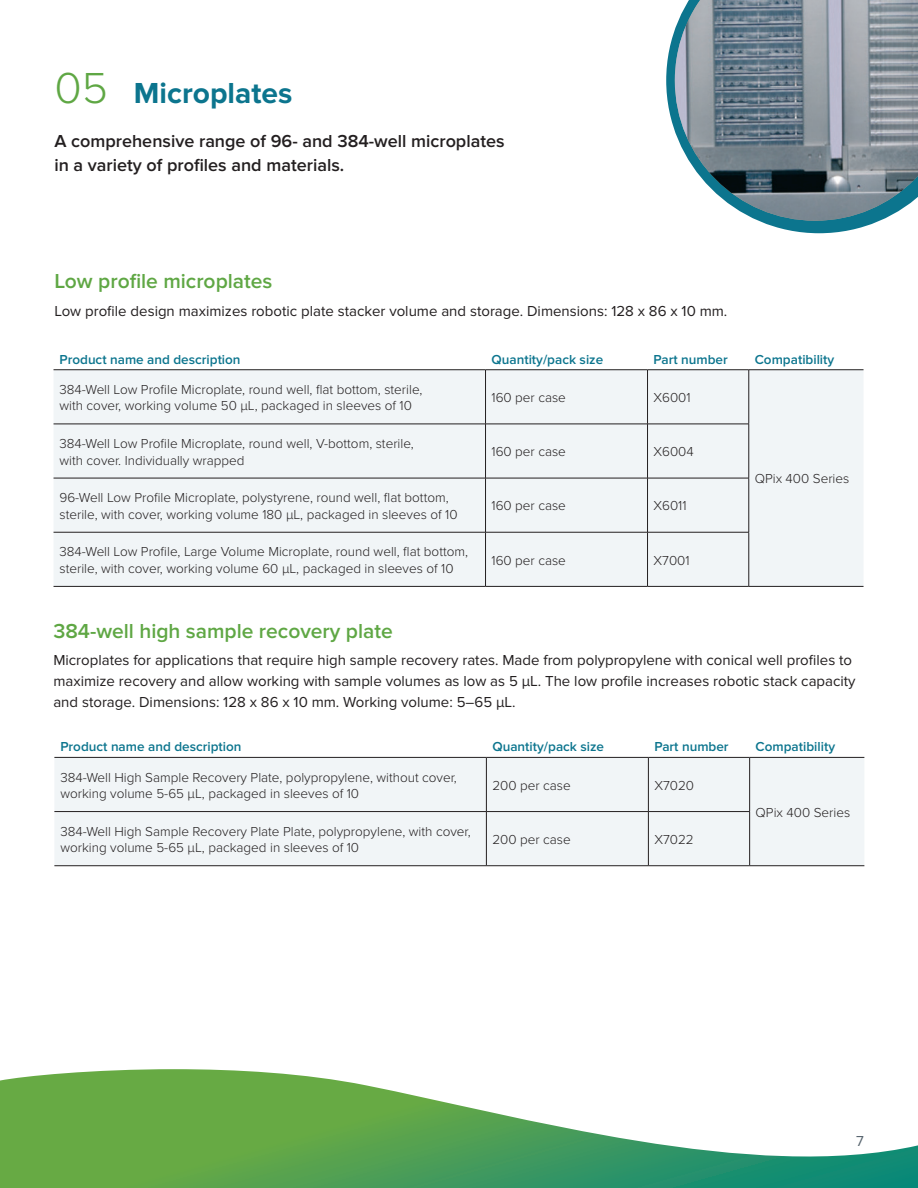
<style>
.page{position:relative;width:918px;height:1188px;background:#fff}
.page>*{position:absolute;margin:0;border:0;box-sizing:border-box;transform-origin:0 0}
.Page_Title{font:700 30px "Proxima Nova";color:#0c758e}
.Sub-Title{font:600 21px "Proxima Nova";color:#5fa744}
.body_copy_large{font:600 18px/24px "Proxima Nova";color:#231f20}
.body_copy_large-2{font:15px/21px "Proxima Nova";color:#231f20}
.t1{font:15px "Proxima Nova";color:#596670}
.Chart_-_left_item{font:300 13.5px/16.5px "Proxima Nova";color:#231f20}
.Chart_-_Blue_Headings{font:600 13.5px "Proxima Nova";color:#0c758e}
.s1{font-weight:300;font-size:45px;color:#5fa744}
</style>
<div class="page">
<div style="left:54px;top:370px;width:810px;height:216px;background:#f1f5f7"></div>
<hr style="left:54px;top:369px;width:432px;height:1px;background:#231f20">
<hr style="left:486px;top:369px;width:162px;height:1px;background:#231f20">
<hr style="left:485px;top:370px;width:1px;height:54px;background:#231f20">
<hr style="left:648px;top:369px;width:101px;height:1px;background:#231f20">
<hr style="left:647px;top:370px;width:1px;height:54px;background:#231f20">
<hr style="left:749px;top:369px;width:115px;height:1px;background:#231f20">
<hr style="left:749px;top:370px;width:1px;height:54px;background:#231f20">
<hr style="left:54px;top:424px;width:432px;height:1px;background:#231f20">
<hr style="left:486px;top:424px;width:162px;height:1px;background:#231f20">
<hr style="left:485px;top:424px;width:1px;height:54px;background:#231f20">
<hr style="left:648px;top:424px;width:101px;height:1px;background:#231f20">
<hr style="left:647px;top:424px;width:1px;height:54px;background:#231f20">
<hr style="left:749px;top:424px;width:1px;height:54px;background:#231f20">
<hr style="left:54px;top:478px;width:432px;height:1px;background:#231f20">
<hr style="left:486px;top:478px;width:162px;height:1px;background:#231f20">
<hr style="left:485px;top:478px;width:1px;height:54px;background:#231f20">
<hr style="left:648px;top:478px;width:101px;height:1px;background:#231f20">
<hr style="left:647px;top:478px;width:1px;height:54px;background:#231f20">
<hr style="left:749px;top:478px;width:1px;height:54px;background:#231f20">
<hr style="left:54px;top:532px;width:432px;height:1px;background:#231f20">
<hr style="left:486px;top:532px;width:162px;height:1px;background:#231f20">
<hr style="left:485px;top:532px;width:1px;height:54px;background:#231f20">
<hr style="left:648px;top:532px;width:101px;height:1px;background:#231f20">
<hr style="left:647px;top:532px;width:1px;height:54px;background:#231f20">
<hr style="left:749px;top:532px;width:1px;height:54px;background:#231f20">
<hr style="left:54px;top:586px;width:432px;height:1px;background:#231f20">
<hr style="left:486px;top:586px;width:162px;height:1px;background:#231f20">
<hr style="left:648px;top:586px;width:101px;height:1px;background:#231f20">
<hr style="left:749px;top:586px;width:115px;height:1px;background:#231f20">
<div style="left:54px;top:758px;width:810px;height:107px;background:#f1f5f7"></div>
<hr style="left:54px;top:757px;width:432px;height:1px;background:#231f20">
<hr style="left:486px;top:757px;width:162px;height:1px;background:#231f20">
<hr style="left:486px;top:758px;width:1px;height:53px;background:#231f20">
<hr style="left:648px;top:757px;width:102px;height:1px;background:#231f20">
<hr style="left:648px;top:758px;width:1px;height:53px;background:#231f20">
<hr style="left:750px;top:757px;width:114px;height:1px;background:#231f20">
<hr style="left:749px;top:758px;width:1px;height:53px;background:#231f20">
<hr style="left:54px;top:811px;width:432px;height:1px;background:#231f20">
<hr style="left:486px;top:811px;width:162px;height:1px;background:#231f20">
<hr style="left:486px;top:812px;width:1px;height:54px;background:#231f20">
<hr style="left:648px;top:811px;width:102px;height:1px;background:#231f20">
<hr style="left:648px;top:812px;width:1px;height:54px;background:#231f20">
<hr style="left:749px;top:812px;width:1px;height:54px;background:#231f20">
<hr style="left:54px;top:865px;width:432px;height:1px;background:#231f20">
<hr style="left:486px;top:865px;width:162px;height:1px;background:#231f20">
<hr style="left:648px;top:865px;width:102px;height:1px;background:#231f20">
<hr style="left:750px;top:865px;width:114px;height:1px;background:#231f20">
<svg style="left:666px;top:29px;width:213px;height:204px"></svg>
<img style="left:675px;top:0;width:243px;height:221px">
<svg style="left:0;top:1069px;width:918px;height:119px"></svg>
<p class="Page_Title" style="left:54px;top:76px;width:240px"><span class="s1">05</span> Microplates</p>
<p class="body_copy_large" style="left:54px;top:129px;width:452px">A comprehensive range of 96- and 384-well microplates in a variety of profiles and materials.</p>
<p class="Sub-Title" style="left:54px;top:269px;width:220px">Low profile microplates</p>
<p class="body_copy_large-2" style="left:54px;top:301px;width:675px">Low profile design maximizes robotic plate stacker volume and storage. Dimensions: 128 x 86 x 10 mm.</p>
<p class="Chart_-_Blue_Headings" style="left:60px;top:351px;width:183px">Product name and description</p>
<p class="Chart_-_Blue_Headings" style="left:492px;top:351px;width:113px">Quantity/pack size</p>
<p class="Chart_-_Blue_Headings" style="left:654px;top:351px;width:76px">Part number</p>
<p class="Chart_-_Blue_Headings" style="left:755px;top:351px;width:81px">Compatibility</p>
<p class="Chart_-_left_item" style="left:60px;top:380px;width:365px">384-Well Low Profile Microplate, round well, flat bottom, sterile,</p>
<p class="Chart_-_left_item" style="left:60px;top:397px;width:354px">with cover, working volume 50 µL, packaged in sleeves of 10</p>
<p class="Chart_-_left_item" style="left:492px;top:389px;width:76px">160 per case</p>
<p class="Chart_-_left_item" style="left:654px;top:389px;width:39px">X6001</p>
<p class="Chart_-_left_item" style="left:60px;top:435px;width:356px">384-Well Low Profile Microplate, round well, V-bottom, sterile,</p>
<p class="Chart_-_left_item" style="left:60px;top:451px;width:187px">with cover. Individually wrapped</p>
<p class="Chart_-_left_item" style="left:60px;top:489px;width:391px">96-Well Low Profile Microplate, polystyrene, round well, flat bottom,</p>
<p class="Chart_-_left_item" style="left:60px;top:505px;width:400px">sterile, with cover, working volume 180 µL, packaged in sleeves of 10</p>
<p class="Chart_-_left_item" style="left:492px;top:443px;width:76px">160 per case</p>
<p class="Chart_-_left_item" style="left:654px;top:443px;width:42px">X6004</p>
<p class="Chart_-_left_item" style="left:492px;top:497px;width:76px">160 per case</p>
<p class="Chart_-_left_item" style="left:654px;top:497px;width:35px">X6011</p>
<p class="Chart_-_left_item" style="left:60px;top:543px;width:410px">384-Well Low Profile, Large Volume Microplate, round well, flat bottom, sterile, with cover, working volume 60 µL, packaged in sleeves of 10</p>
<p class="Chart_-_left_item" style="left:492px;top:551px;width:76px">160 per case</p>
<p class="Chart_-_left_item" style="left:654px;top:551px;width:38px">X7001</p>
<p class="Chart_-_left_item" style="left:755px;top:470px;width:96px">QPix 400 Series</p>
<p class="Sub-Title" style="left:53px;top:619px;width:341px">384-well high sample recovery plate</p>
<p class="body_copy_large-2" style="left:53px;top:650px;width:804px">Microplates for applications that require high sample recovery rates. Made from polypropylene with conical well profiles to maximize recovery and allow working with sample volumes as low as 5 µL. The low profile increases robotic stack capacity and storage. Dimensions: 128 x 86 x 10 mm. Working volume: 5–65 µL.</p>
<p class="Chart_-_Blue_Headings" style="left:60px;top:739px;width:183px">Product name and description</p>
<p class="Chart_-_Blue_Headings" style="left:492px;top:739px;width:113px">Quantity/pack size</p>
<p class="Chart_-_Blue_Headings" style="left:654px;top:739px;width:76px">Part number</p>
<p class="Chart_-_Blue_Headings" style="left:756px;top:739px;width:81px">Compatibility</p>
<p class="Chart_-_left_item" style="left:60px;top:768px;width:398px">384-Well High Sample Recovery Plate, polypropylene, without cover,</p>
<p class="Chart_-_left_item" style="left:60px;top:785px;width:300px">working volume 5-65 µL, packaged in sleeves of 10</p>
<p class="Chart_-_left_item" style="left:492px;top:776px;width:80px">200 per case</p>
<p class="Chart_-_left_item" style="left:654px;top:776px;width:41px">X7020</p>
<p class="Chart_-_left_item" style="left:60px;top:822px;width:412px">384-Well High Sample Recovery Plate Plate, polypropylene, with cover,</p>
<p class="Chart_-_left_item" style="left:60px;top:839px;width:300px">working volume 5-65 µL, packaged in sleeves of 10</p>
<p class="Chart_-_left_item" style="left:492px;top:830px;width:80px">200 per case</p>
<p class="Chart_-_left_item" style="left:654px;top:830px;width:41px">X7022</p>
<p class="Chart_-_left_item" style="left:756px;top:803px;width:96px">QPix 400 Series</p>
<p class="t1" style="left:856px;top:1132px;width:9px">7</p>
</div>
